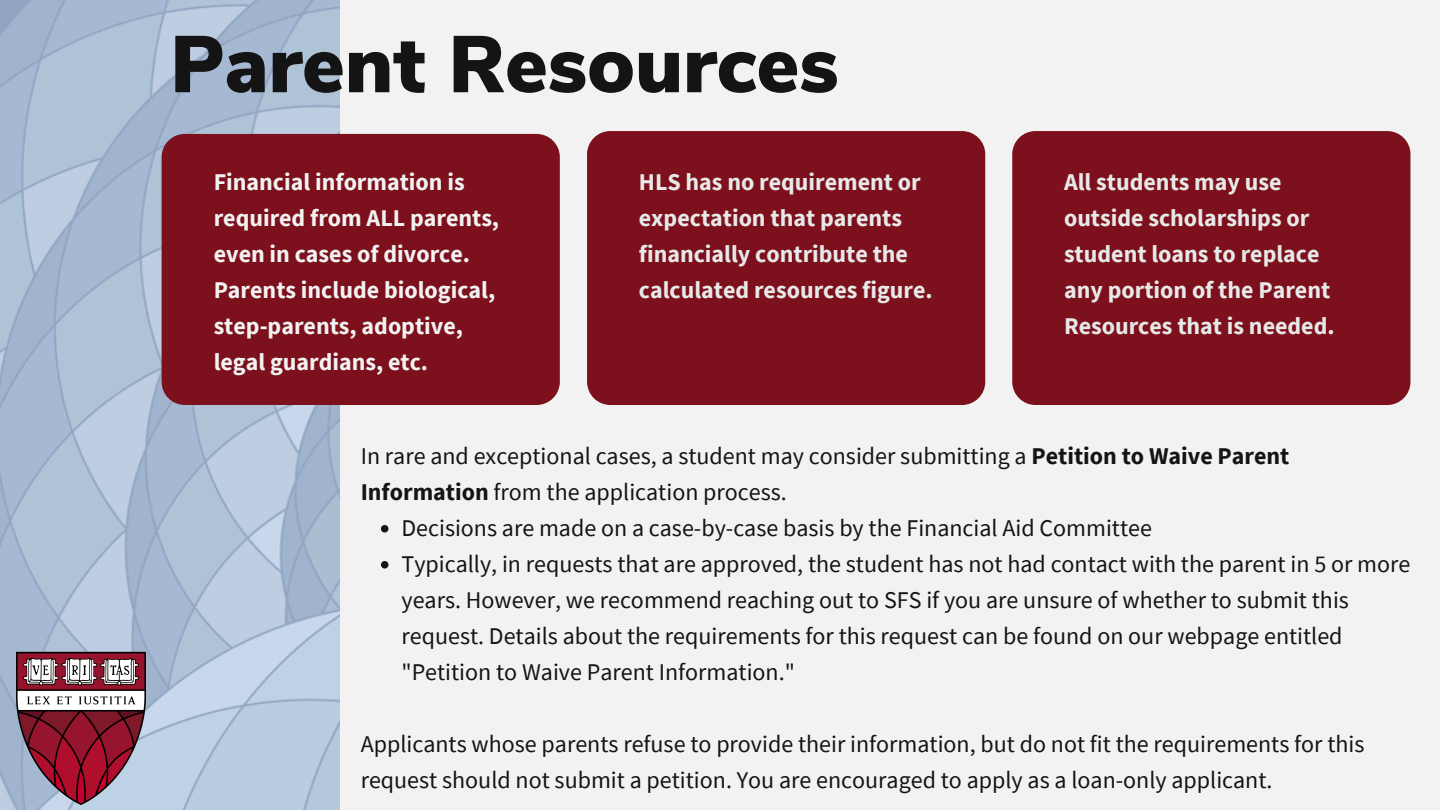
<style>
.page{position:relative;width:1440px;height:810px;background:#f2f2f2}
.page>*{position:absolute;margin:0;border:0;box-sizing:border-box;transform-origin:0 0}
.t1{font:900 80px "Nunito Sans";color:#141414}
.t2{font:24px/36px "Source Sans Pro";color:#141414}
.t3{font:700 24px/36px "Source Sans Pro";color:#e7e9e9}
.t4{font:700 24px/36px "Source Sans Pro";color:#f2f2f2}
.s1{font-weight:700}
</style>
<div class="page">
<img style="left:0;top:0;width:340px;height:810px">
<div style="left:162px;top:134px;width:398px;height:271px;background:#7c101c;border-radius:23px"></div>
<div style="left:587px;top:131px;width:398px;height:274px;background:#7c101c;border-radius:23px"></div>
<div style="left:1012px;top:131px;width:398px;height:274px;background:#7c101c;border-radius:23px"></div>
<img style="left:16px;top:650px;width:131px;height:158px">
<svg style="left:381px;top:525px;width:7px;height:8px"></svg>
<svg style="left:381px;top:561px;width:7px;height:8px"></svg>
<p class="t1" style="left:170px;top:11px;width:670px">Parent Resources</p>
<p class="t4" style="left:214px;top:163px;width:287px">Financial information is required from ALL parents, even in cases of divorce.<br>Parents include biological, step-parents, adoptive, legal guardians, etc.</p>
<h1 class="t3" style="left:639px;top:163px;width:295px">HLS has no requirement or expectation that parents financially contribute the calculated resources figure.</h1>
<h2 class="t3" style="left:1064px;top:163px;width:272px">All students may use outside scholarships or student loans to replace any portion of the Parent<br>Resources that is needed.</h2>
<h2 class="t2" style="left:361px;top:438px;width:930px">In rare and exceptional cases, a student may consider submitting a <span class="s1">Petition to Waive Parent<br>Information</span> from the application process.</h2>
<h2 class="t2" style="left:402px;top:510px;width:752px">Decisions are made on a case-by-case basis by the Financial Aid Committee</h2>
<p class="t2" style="left:402px;top:546px;width:1010px">Typically, in requests that are approved, the student has not had contact with the parent in 5 or more years. However, we recommend reaching out to SFS if you are unsure of whether to submit this request. Details about the requirements for this request can be found on our webpage entitled "Petition to Waive Parent Information."</p>
<p class="t2" style="left:361px;top:726px;width:1005px">Applicants whose parents refuse to provide their information, but do not fit the requirements for this request should not submit a petition. You are encouraged to apply as a loan-only applicant.</p>
</div>
